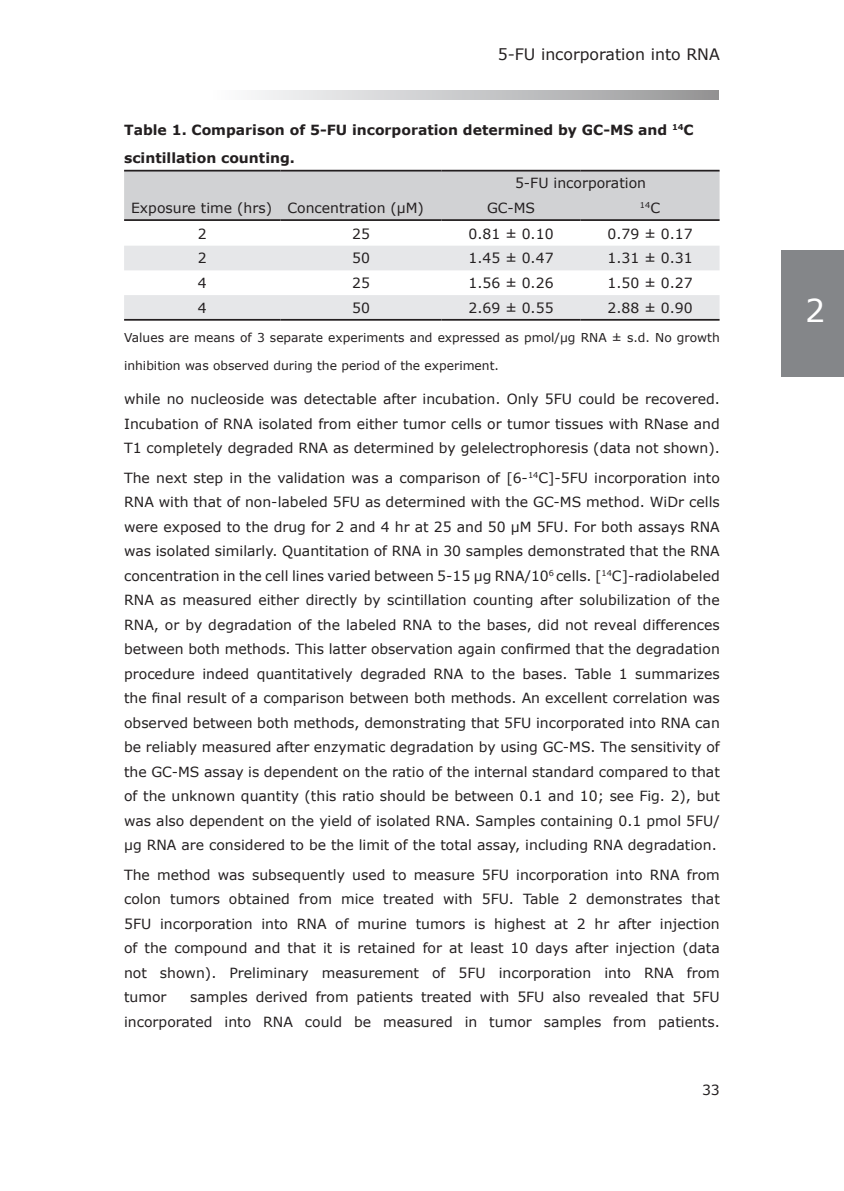
<style>
.page{position:relative;width:844px;height:1191px;background:#fff}
.page>*{position:absolute;margin:0;border:0;box-sizing:border-box;transform-origin:0 0}
.t1{font:31.5px "Verdana";color:#fff}
.t2{font:15.75px "Verdana";color:#231f20}
.Text_body{font:14px/24.5px "Verdana";color:#231f20;text-align:justify}
.Heading_Figure{font:700 14px/28px "Verdana";color:#231f20}
.Text_Figure{font:12.25px "Verdana";color:#231f20}
.Text_body-2{font:8.22px "Verdana";color:#231f20}
.s1{font-size:14px}
</style>
<div class="page">
<div style="left:780px;top:250px;width:63px;height:127px;background:#848689"></div>
<svg style="left:255px;top:90px;width:463px;height:9px;background:#c4c5c6"></svg>
<div style="left:124px;top:171px;width:595px;height:48px;background:#d1d2d4"></div>
<svg style="left:124px;top:246px;width:595px;height:73px;fill:#e6e7e9"></svg>
<hr style="left:124px;top:170px;width:156px;height:1px;background:#231f20">
<hr style="left:280px;top:170px;width:161px;height:1px;background:#231f20">
<hr style="left:441px;top:170px;width:139px;height:1px;background:#231f20">
<hr style="left:580px;top:170px;width:139px;height:1px;background:#231f20">
<hr style="left:124px;top:219px;width:156px;height:2px;background:#231f20">
<hr style="left:280px;top:219px;width:161px;height:2px;background:#231f20">
<hr style="left:441px;top:219px;width:139px;height:2px;background:#231f20">
<hr style="left:580px;top:219px;width:139px;height:2px;background:#231f20">
<hr style="left:124px;top:319px;width:156px;height:2px;background:#231f20">
<hr style="left:280px;top:319px;width:161px;height:2px;background:#231f20">
<hr style="left:441px;top:319px;width:139px;height:2px;background:#231f20">
<hr style="left:580px;top:319px;width:139px;height:2px;background:#231f20">
<p class="t2" style="left:497px;top:45px;width:224px">5-FU incorporation into RNA</p>
<p class="Heading_Figure" style="left:124px;top:115px;width:571px">Table 1. Comparison of 5-FU incorporation determined by GC-MS and <sup>14</sup>C scintillation counting.</p>
<p class="Text_body" style="left:515px;top:170px;width:133px">5-FU incorporation</p>
<p class="Text_body" style="left:131px;top:195px;width:142px">Exposure time (hrs)</p>
<p class="Text_body" style="left:287px;top:195px;width:138px">Concentration (μM)</p>
<p class="Text_body" style="left:487px;top:195px;width:50px">GC-MS</p>
<p class="Text_body-2" style="left:639px;top:200px;width:22px">14<span class="s1">C</span></p>
<p class="Text_body" style="left:198px;top:221px;width:10px">2</p>
<p class="Text_body" style="left:352px;top:221px;width:19px">25</p>
<p class="Text_body" style="left:468px;top:221px;width:86px">0.81 ± 0.10</p>
<p class="Text_body" style="left:607px;top:221px;width:86px">0.79 ± 0.17</p>
<p class="Text_body" style="left:198px;top:245px;width:10px">2</p>
<p class="Text_body" style="left:352px;top:245px;width:19px">50</p>
<p class="Text_body" style="left:468px;top:245px;width:86px">1.45 ± 0.47</p>
<p class="Text_body" style="left:607px;top:245px;width:86px">1.31 ± 0.31</p>
<p class="Text_body" style="left:198px;top:270px;width:10px">4</p>
<p class="Text_body" style="left:352px;top:270px;width:19px">25</p>
<p class="Text_body" style="left:468px;top:270px;width:86px">1.56 ± 0.26</p>
<p class="Text_body" style="left:607px;top:270px;width:86px">1.50 ± 0.27</p>
<p class="Text_body" style="left:198px;top:295px;width:10px">4</p>
<p class="Text_body" style="left:352px;top:295px;width:19px">50</p>
<p class="Text_body" style="left:468px;top:295px;width:86px">2.69 ± 0.55</p>
<p class="Text_body" style="left:607px;top:295px;width:86px">2.88 ± 0.90</p>
<p class="Text_Figure" style="left:124px;top:329px;width:597px">Values are means of 3 separate experiments and expressed as pmol/μg RNA ± s.d. No growth</p>
<p class="Text_Figure" style="left:124px;top:357px;width:376px">inhibition was observed during the period of the experiment.</p>
<p class="Text_body" style="left:124px;top:386px;width:597px">while no nucleoside was detectable after incubation. Only 5FU could be recovered.<br>Incubation of RNA isolated from either tumor cells or tumor tissues with RNase and T1 completely degraded RNA as determined by gelelectrophoresis (data not shown).</p>
<p class="Text_body" style="left:124px;top:465px;width:597px">The next step in the validation was a comparison of [6-<sup>14</sup>C]-5FU incorporation into RNA with that of non-labeled 5FU as determined with the GC-MS method. WiDr cells were exposed to the drug for 2 and 4 hr at 25 and 50 μM 5FU. For both assays RNA was isolated similarly. Quantitation of RNA in 30 samples demonstrated that the RNA concentration in the cell lines varied between 5-15 μg RNA/10<sup>6</sup> cells. [<sup>14</sup>C]-radiolabeled RNA as measured either directly by scintillation counting after solubilization of the RNA, or by degradation of the labeled RNA to the bases, did not reveal differences between both methods. This latter observation again confirmed that the degradation procedure indeed quantitatively degraded RNA to the bases. Table 1 summarizes the final result of a comparison between both methods. An excellent correlation was observed between both methods, demonstrating that 5FU incorporated into RNA can be reliably measured after enzymatic degradation by using GC-MS. The sensitivity of the GC-MS assay is dependent on the ratio of the internal standard compared to that of the unknown quantity (this ratio should be between 0.1 and 10; see Fig. 2), but was also dependent on the yield of isolated RNA. Samples containing 0.1 pmol 5FU/ μg RNA are considered to be the limit of the total assay, including RNA degradation.</p>
<p class="Text_body" style="left:124px;top:862px;width:597px">The method was subsequently used to measure 5FU incorporation into RNA from colon tumors obtained from mice treated with 5FU. Table 2 demonstrates that 5FU incorporation into RNA of murine tumors is highest at 2 hr after injection of the compound and that it is retained for at least 10 days after injection (data not shown). Preliminary measurement of 5FU incorporation into RNA from tumor</p>
<p class="Text_body" style="left:124px;top:984px;width:597px;text-align:right">samples derived from patients treated with 5FU also revealed that 5FU incorporated into RNA could be measured in tumor samples from patients.</p>
<p class="Text_body" style="left:701px;top:1076px;width:19px">33</p>
<h1 class="t1" style="left:804px;top:290px;width:22px">2</h1>
</div>
